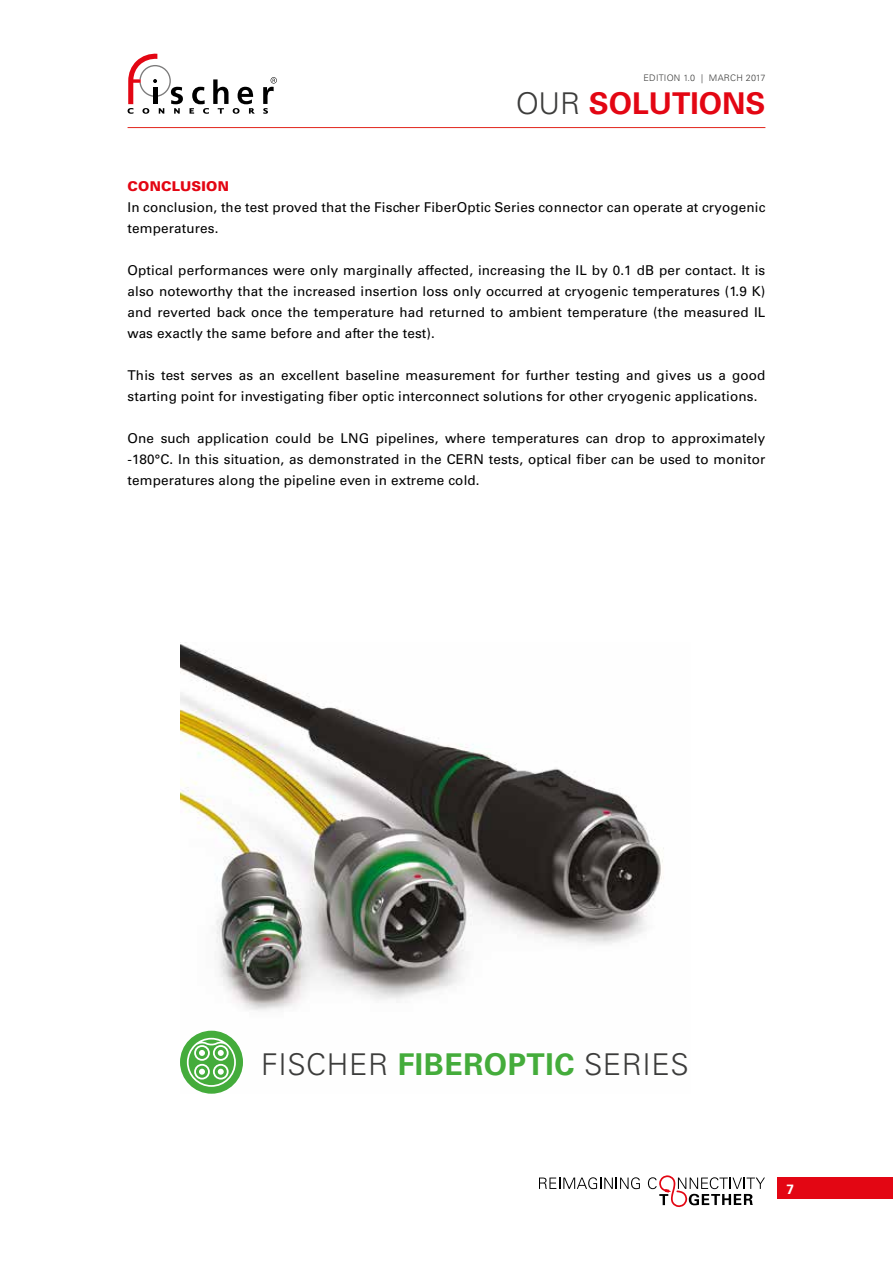
<style>
.page{position:relative;width:893px;height:1263px;background:#fff}
.page>*{position:absolute;margin:0;border:0;box-sizing:border-box;transform-origin:0 0}
.t1{font:300 30px "Univers";letter-spacing:.02em;color:#3c3c3b}
.t2{font:700 30px "Univers";color:#e30613}
.t3{font:13.5px/21px "Univers";letter-spacing:.01em;color:#000}
.t4{font:900 13.5px "Univers";letter-spacing:.015em;color:#e30613}
.t5{font:700 13.5px "Univers";color:#fff}
.t6{font:300 9px "Univers";letter-spacing:.03em;color:#3c3c3b}
.s1{font-weight:300;color:#3c3c3b}
.s2{font-weight:700;color:#44ac3b}
</style>
<div class="page">
<svg style="left:128px;top:53px;width:55px;height:61px"></svg>
<svg style="left:190px;top:79px;width:65px;height:35px"></svg>
<svg style="left:263px;top:77px;width:14px;height:37px"></svg>
<div style="left:778px;top:1177px;width:115px;height:22px;background:#e30613"></div>
<hr style="left:128px;top:127px;width:637px;height:1px;background:#e1251b">
<svg style="left:539px;top:1177px;width:101px;height:12px"></svg>
<svg style="left:648px;top:1175px;width:117px;height:32px"></svg>
<img style="left:180px;top:642px;width:484px;height:451px">
<div style="left:180px;top:1031px;width:63px;height:63px;background:#44ac3b;border-radius:50%"></div>
<svg style="left:187px;top:1038px;width:49px;height:49px"></svg>
<p class="t6" style="left:643px;top:72px;width:123px">EDITION 1.0 | MARCH 2017</p>
<h1 class="t2" style="left:516px;top:86px;width:251px"><span class="s1">OUR</span> SOLUTIONS</h1>
<p class="t4" style="left:128px;top:177px;width:103px">CONCLUSION</p>
<p class="t3" style="left:128px;top:196px;width:639px">In conclusion, the test proved that the Fischer FiberOptic Series connector can operate at cryogenic temperatures.</p>
<p class="t3" style="left:128px;top:259px;width:639px;text-align:justify">Optical performances were only marginally affected, increasing the IL by 0.1 dB per contact. It is also noteworthy that the increased insertion loss only occurred at cryogenic temperatures (1.9 K) and reverted back once the temperature had returned to ambient temperature (the measured IL was exactly the same before and after the test).</p>
<p class="t3" style="left:128px;top:364px;width:639px">This test serves as an excellent baseline measurement for further testing and gives us a good starting point for investigating fiber optic interconnect solutions for other cryogenic applications.</p>
<p class="t3" style="left:128px;top:427px;width:639px;text-align:justify">One such application could be LNG pipelines, where temperatures can drop to approximately -180°C. In this situation, as demonstrated in the CERN tests, optical fiber can be used to monitor temperatures along the pipeline even in extreme cold.</p>
<h1 class="t1" style="left:261px;top:1047px;width:429px">FISCHER <span class="s2">FIBEROPTIC</span> SERIES</h1>
<p class="t5" style="left:787px;top:1181px;width:9px">7</p>
</div>
